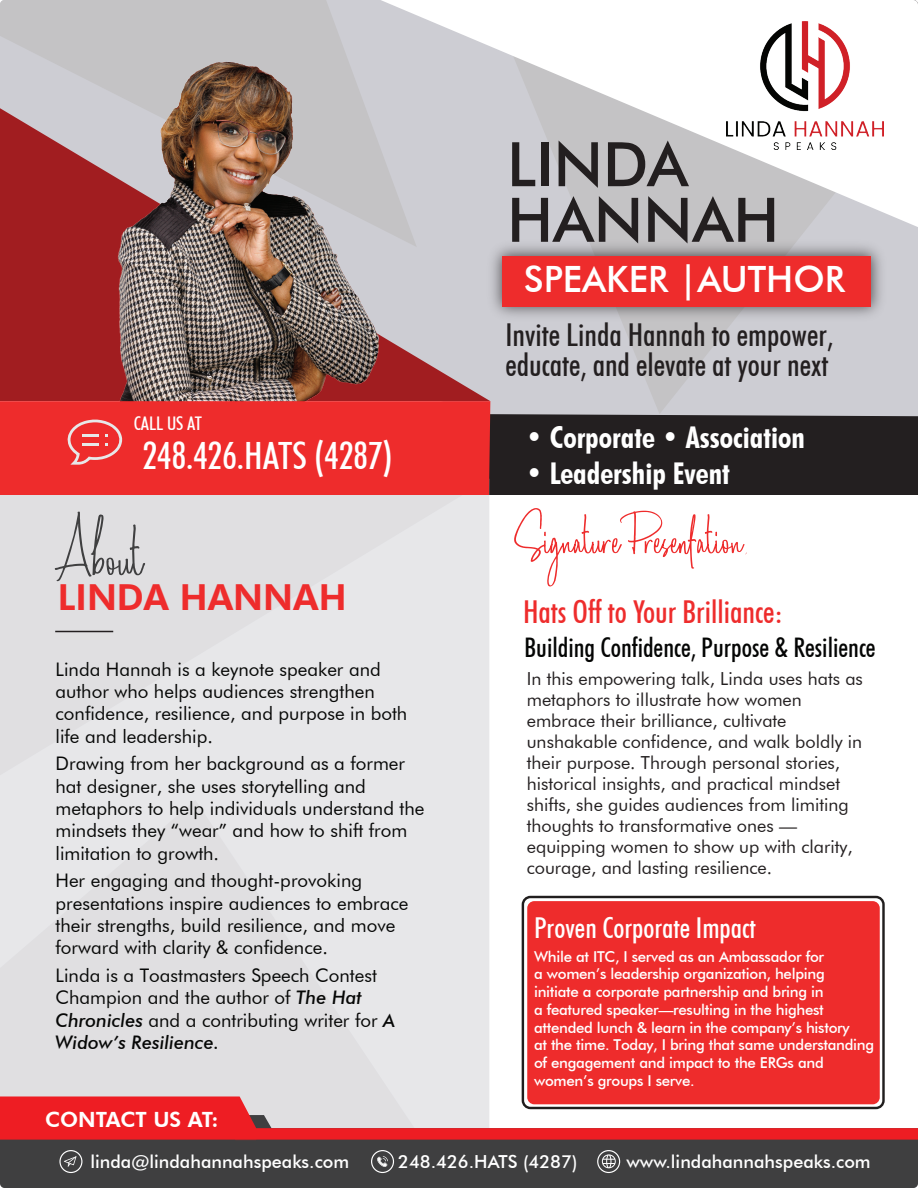
<style>
.page{position:relative;width:918px;height:1188px;background:#fff}
.page>*{position:absolute;margin:0;border:0;box-sizing:border-box;transform-origin:0 0}
.t1{font:74.85px "Amanda Santiago";color:#3f3f40}
.t2{font:500 61.5px/55.7px "Futura BT";color:#231f20}
.t3{font:500 condensed 37.65px "Futura BT";color:#fff}
.t4{font:500 36.3px "Futura BT";color:#fff}
.t5{font:800 35.85px "Futura BT";color:#ee2c2c}
.t6{font:500 condensed 31.65px "Futura BT";color:#ee2c2c}
.t7{font:500 condensed 31.5px/30px "Futura BT";color:#231f20}
.t8{font:700 condensed 30px "Futura BT";color:#fff}
.t9{font:500 condensed 28.8px "Futura BT";color:#fff}
.t10{font:500 condensed 27px "Futura BT";color:#040504}
.t11{font:800 21px "Futura BT";color:#fff}
.t12{font:18.75px/22.5px "Futura BT";color:#060706}
.t13{font:500 condensed 18.75px "Futura BT";color:#fff}
.t14{font:18px/21px "Futura BT";color:#231f20}
.t15{font:500 18px "Futura BT";color:#fff}
.t16{font:500 15px/17.9px "Futura BT";letter-spacing:-.02em;color:#fff}
.s1{font-weight:500;font-style:italic}
</style>
<div class="page">
<div style="left:483px;top:402px;width:435px;height:93px;background:#231f20"></div>
<div style="left:440px;top:817px;width:49px;height:279px;background:#e7e7e9"></div>
<div style="left:0;top:495px;width:489px;height:322px;background:#e7e7e9"></div>
<div style="left:0;top:800px;width:440px;height:296px;background:#e0dfe1"></div>
<svg style="left:490px;top:227px;width:428px;height:187px;background:#cbcbd0"></svg>
<svg style="left:0;top:0;width:381px;height:108px;background:#c7c7ca"></svg>
<svg style="left:0;top:108px;width:490px;height:293px;background:#b26468"></svg>
<svg style="left:381px;top:0;width:537px;height:227px"></svg>
<img style="left:77px;top:9px;width:306px;height:392px">
<div style="left:0;top:401px;width:490px;height:94px;background:#ee2c2c"></div>
<svg style="left:67px;top:420px;width:55px;height:45px;background:#ec5656"></svg>
<img style="left:482px;top:236px;width:409px;height:90px">
<div style="left:502px;top:256px;width:369px;height:50px;background:#ee2c2c"></div>
<svg style="left:514px;top:508px;width:233px;height:79px"></svg>
<hr style="left:55px;top:631px;width:58px;height:1px;background:#231f20">
<div style="left:0;top:1140px;width:918px;height:48px;background:#3f3f40"></div>
<svg style="left:0;top:1096px;width:918px;height:44px"></svg>
<svg style="left:371px;top:1150px;width:23px;height:23px"></svg>
<svg style="left:59px;top:1150px;width:23px;height:23px"></svg>
<svg style="left:597px;top:1150px;width:23px;height:23px"></svg>
<img style="left:727px;top:22px;width:156px;height:128px">
<div style="left:522px;top:896px;width:363px;height:213px;border:2px solid #211e1e;border-radius:8px"></div>
<div style="left:527px;top:901px;width:353px;height:203px;background:#ee2c2c;border-radius:7px"></div>
<p class="t13" style="left:134px;top:412px;width:70px">CALL US AT</p>
<h3 class="t3" style="left:143px;top:433px;width:252px">248.426.HATS (4287)</h3>
<h1 class="t1" style="left:58px;top:504px;width:87px">About</h1>
<h3 class="t5" style="left:58px;top:575px;width:290px">LINDA HANNAH</h3>
<p class="t12" style="left:56px;top:657px;width:353px">Linda Hannah is a keynote speaker and author who helps audiences strengthen confidence, resilience, and purpose in both life and leadership.</p>
<p class="t12" style="left:56px;top:752px;width:370px">Drawing from her background as a former hat designer, she uses storytelling and metaphors to help individuals understand the mindsets they “wear” and how to shift from limitation to growth.</p>
<p class="t12" style="left:56px;top:869px;width:355px">Her engaging and thought-provoking presentations inspire audiences to embrace their strengths, build resilience, and move forward with clarity &amp; confidence.</p>
<p class="t12" style="left:56px;top:964px;width:341px">Linda is a Toastmasters Speech Contest Champion and the author of <span class="s1">The Hat Chronicles</span> and a contributing writer for <span class="s1">A Widow’s Resilience.</span></p>
<p class="t11" style="left:45px;top:1107px;width:175px">CONTACT US AT:</p>
<h2 class="t2" style="left:507px;top:136px;width:274px">LINDA<br>HANNAH</h2>
<h3 class="t4" style="left:524px;top:257px;width:323px">SPEAKER |AUTHOR</h3>
<h3 class="t7" style="left:506px;top:319px;width:329px">Invite Linda Hannah to empower, educate, and elevate at your next</h3>
<h3 class="t8" style="left:525px;top:419px;width:281px">• Corporate • Association</h3>
<h3 class="t8" style="left:525px;top:455px;width:206px">• Leadership Event</h3>
<h3 class="t6" style="left:523px;top:593px;width:261px">Hats Off to Your Brilliance:</h3>
<h3 class="t10" style="left:525px;top:631px;width:353px">Building Confidence, Purpose &amp; Resilience</h3>
<p class="t14" style="left:527px;top:668px;width:338px">In this empowering talk, Linda uses hats as metaphors to illustrate how women embrace their brilliance, cultivate unshakable confidence, and walk boldly in their purpose. Through personal stories, historical insights, and practical mindset shifts, she guides audiences from limiting thoughts to transformative ones — equipping women to show up with clarity, courage, and lasting resilience.</p>
<h3 class="t9" style="left:534px;top:911px;width:223px">Proven Corporate Impact</h3>
<p class="t16" style="left:534px;top:947px;width:342px">While at ITC, I served as an Ambassador for<br>a women’s leadership organization, helping<br>initiate a corporate partnership and bring in<br>a featured speaker—resulting in the highest attended lunch &amp; learn in the company’s history<br>at the time. Today, I bring that same understanding of engagement and impact to the ERGs and women’s groups I serve.</p>
<p class="t15" style="left:91px;top:1150px;width:260px">linda@lindahannahspeaks.com</p>
<p class="t15" style="left:398px;top:1150px;width:181px">248.426.HATS (4287)</p>
<p class="t15" style="left:626px;top:1150px;width:246px">www.lindahannahspeaks.com</p>
</div>
